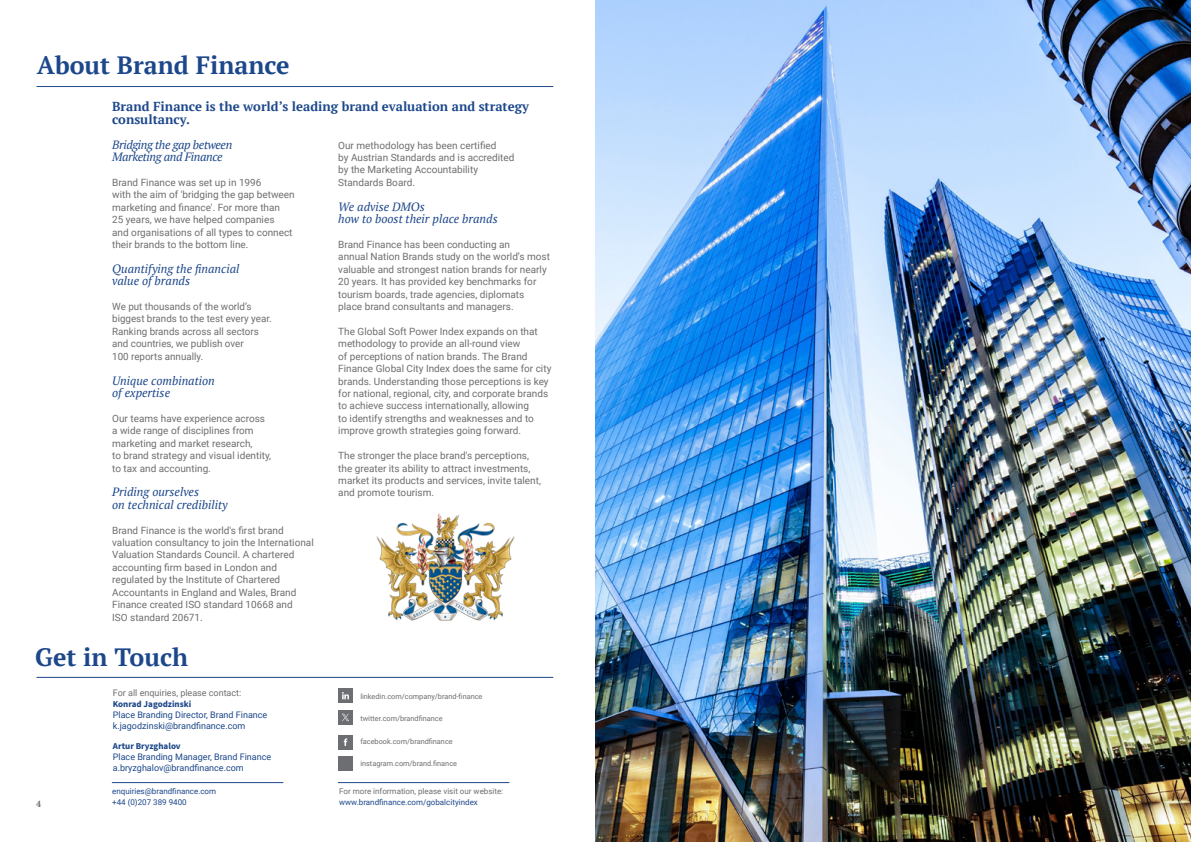
<style>
.page{position:relative;width:1191px;height:842px;background:#fff}
.page>*{position:absolute;margin:0;border:0;box-sizing:border-box;transform-origin:0 0}
.t1{font:700 25px "PT Serif";color:#1c478a}
.t2{font:700 13px/12.4px "PT Serif";color:#1c478a}
.t3{font:italic 12px/12.4px "PT Serif";color:#1c478a}
.t4{font:italic 12px/12.4px "PT Serif";letter-spacing:-.03em;color:#1c478a}
.t5{font:10px/12.4px "Roboto";color:#6d6e71}
.t6{font:9px/11px "Roboto";color:#1c478a}
.t7{font:700 9px "Source Sans Pro";color:#1c478a}
.t8{font:9px "Roboto";color:#6d6e71}
.t9{font:700 9px "PT Serif";color:#6d6e71}
.t10{font:8px/11px "Roboto";color:#1c478a}
.t11{font:8px "Roboto";color:#6d6e71}
.t12{font:7.3px "Roboto";color:#6d6e71}
</style>
<div class="page">
<div style="left:338px;top:689px;width:15px;height:14px;background:#6d6e71"></div>
<svg style="left:342px;top:692px;width:7px;height:7px"></svg>
<div style="left:338px;top:735px;width:15px;height:14px;background:#6d6e71"></div>
<svg style="left:344px;top:738px;width:3px;height:8px"></svg>
<div style="left:338px;top:756px;width:15px;height:15px;background:#6d6e71"></div>
<hr style="left:37px;top:86px;width:516px;height:1px;background:#1c478a">
<hr style="left:37px;top:677px;width:516px;height:1px;background:#1c478a">
<hr style="left:112px;top:782px;width:171px;height:1px;background:#1c478a">
<hr style="left:338px;top:782px;width:171px;height:1px;background:#1c478a">
<div style="left:338px;top:710px;width:15px;height:15px;background:#6d6e71"></div>
<svg style="left:342px;top:714px;width:7px;height:7px"></svg>
<img style="left:595px;top:0;width:596px;height:842px">
<img style="left:376px;top:513px;width:139px;height:108px">
<h1 class="t1" style="left:37px;top:49px;width:254px">About Brand Finance</h1>
<h2 class="t2" style="left:112px;top:100px;width:418px">Brand Finance is the world’s leading brand evaluation and strategy consultancy.</h2>
<p class="t4" style="left:112px;top:138px;width:122px">Bridging the gap between<br>Marketing and Finance</p>
<p class="t5" style="left:112px;top:176px;width:184px">Brand Finance was set up in 1996<br>with the aim of 'bridging the gap between marketing and finance'. For more than<br>25 years, we have helped companies<br>and organisations of all types to connect their brands to the bottom line.</p>
<p class="t3" style="left:112px;top:262px;width:129px">Quantifying the financial value of brands</p>
<p class="t5" style="left:112px;top:300px;width:161px">We put thousands of the world’s biggest brands to the test every year.<br>Ranking brands across all sectors and countries, we publish over<br>100 reports annually.</p>
<p class="t3" style="left:112px;top:374px;width:104px">Unique combination of expertise</p>
<p class="t5" style="left:112px;top:412px;width:161px">Our teams have experience across a wide range of disciplines from marketing and market research,<br>to brand strategy and visual identity, to tax and accounting.</p>
<p class="t3" style="left:112px;top:486px;width:117px">Priding ourselves<br>on technical credibility</p>
<p class="t5" style="left:112px;top:523px;width:203px">Brand Finance is the world's first brand valuation consultancy to join the International Valuation Standards Council. A chartered accounting firm based in London and regulated by the Institute of Chartered Accountants in England and Wales, Brand Finance created ISO standard 10668 and<br>ISO standard 20671.</p>
<p class="t5" style="left:338px;top:138px;width:178px">Our methodology has been certified<br>by Austrian Standards and is accredited by the Marketing Accountability<br>Standards Board.</p>
<p class="t3" style="left:338px;top:200px;width:161px">We advise DMOs<br>how to boost their place brands</p>
<p class="t5" style="left:338px;top:238px;width:213px">Brand Finance has been conducting an<br>annual Nation Brands study on the world’s most valuable and strongest nation brands for nearly 20 years. It has provided key benchmarks for tourism boards, trade agencies, diplomats place brand consultants and managers.</p>
<p class="t5" style="left:338px;top:325px;width:215px">The Global Soft Power Index expands on that methodology to provide an all-round view<br>of perceptions of nation brands. The Brand Finance Global City Index does the same for city brands. Understanding those perceptions is key for national, regional, city, and corporate brands to achieve success internationally, allowing<br>to identify strengths and weaknesses and to improve growth strategies going forward.</p>
<p class="t5" style="left:338px;top:449px;width:204px">The stronger the place brand's perceptions, the greater its ability to attract investments, market its products and services, invite talent, and promote tourism.</p>
<h1 class="t1" style="left:35px;top:640px;width:154px">Get in Touch</h1>
<p class="t8" style="left:113px;top:686px;width:130px">For all enquiries, please contact:</p>
<p class="t7" style="left:113px;top:697px;width:80px">Konrad Jagodzinski</p>
<p class="t6" style="left:113px;top:708px;width:156px">Place Branding Director, Brand Finance k.jagodzinski@brandfinance.com</p>
<p class="t7" style="left:113px;top:739px;width:69px">Artur Bryzghalov</p>
<p class="t6" style="left:113px;top:751px;width:160px">Place Branding Manager, Brand Finance a.bryzghalov@brandfinance.com</p>
<p class="t10" style="left:112px;top:786px;width:105px">enquiries@brandfinance.com +44 (0)207 389 9400</p>
<p class="t11" style="left:339px;top:786px;width:165px">For more information, please visit our website:</p>
<p class="t12" style="left:360px;top:691px;width:124px">linkedin.com/company/brand-finance</p>
<p class="t12" style="left:360px;top:713px;width:84px">twitter.com/brandfinance</p>
<p class="t12" style="left:360px;top:737px;width:94px">facebook.com/brandfinance</p>
<p class="t12" style="left:360px;top:758px;width:98px">instagram.com/brand.finance</p>
<p class="t10" style="left:339px;top:796px;width:140px">www.brandfinance.com/gobalcityindex</p>
<p class="t9" style="left:36px;top:798px;width:7px">4</p>
</div>
